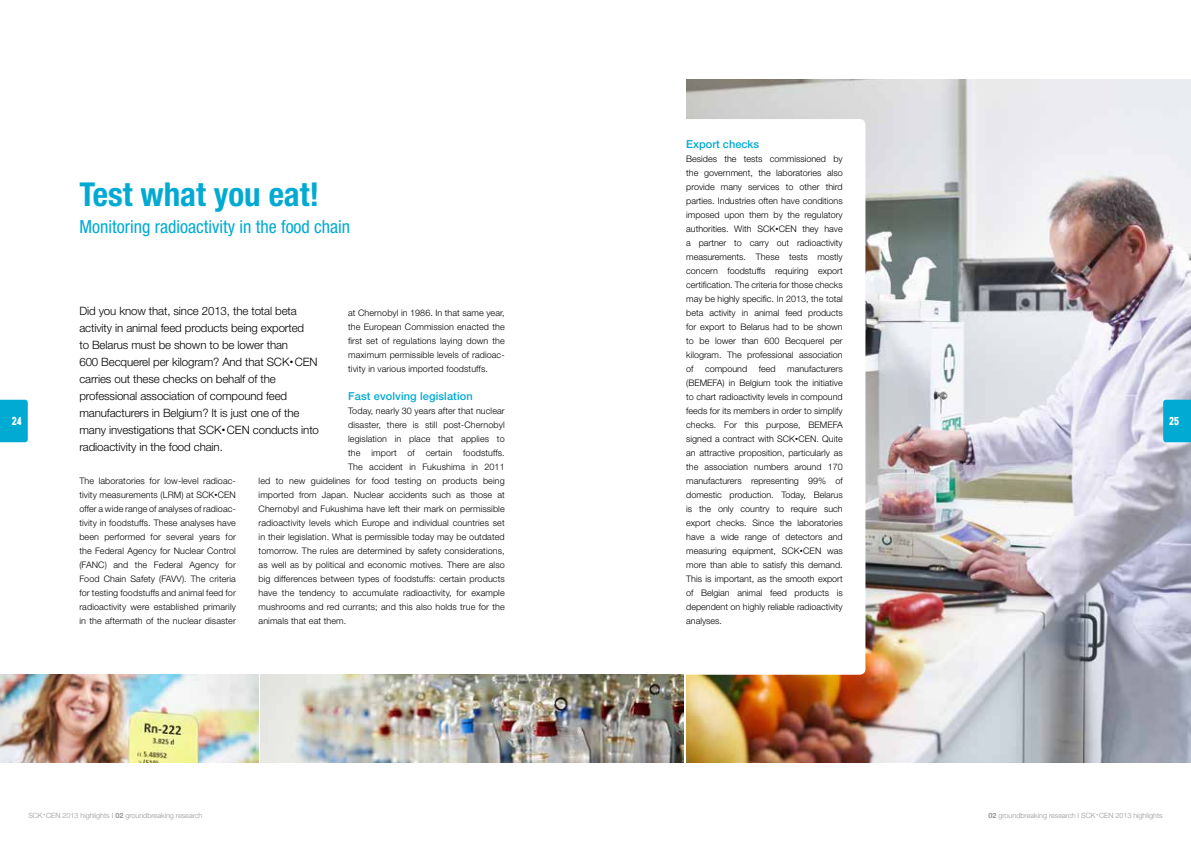
<style>
.page{position:relative;width:1191px;height:842px;background:#fff}
.page>*{position:absolute;margin:0;border:0;box-sizing:border-box;transform-origin:0 0}
.t1{font:700 condensed 33px "Helvetica Neue LT Std";color:#00aad3}
.t2{font:condensed 18px "Helvetica Neue LT Std";color:#00aad3}
.t3{font:12px "Sugo";color:#fff}
.t4{font:300 11.5px/17px "Helvetica Neue LT Std";letter-spacing:-.01em;color:#000}
.t5{font:500 11px "Helvetica Neue LT Std";letter-spacing:.01em;color:#00aad3}
.t6{font:300 9px/14px "Helvetica Neue LT Std";letter-spacing:.01em;color:#000;text-align:justify}
.t7{font:300 7.2px "Helvetica Neue LT Std";color:#939598}
.s1{font-family:"Helvetica Neue"}
.s2{font-family:"Helvetica Neue";font-weight:400}
.s3{font-size:6px}
.s4{font-weight:700}
</style>
<div class="page">
<svg style="left:0;top:400px;width:28px;height:42px"></svg>
<img style="left:686px;top:79px;width:505px;height:684px">
<div style="left:652px;top:119px;width:213px;height:556px;background:#fff;border-radius:6px"></div>
<img style="left:0;top:675px;width:258px;height:88px">
<img style="left:261px;top:675px;width:422px;height:88px">
<svg style="left:1163px;top:400px;width:28px;height:42px"></svg>
<h3 class="t3" style="left:12px;top:414px;width:11px">24</h3>
<h1 class="t1" style="left:79px;top:175px;width:241px">Test what you eat!</h1>
<h2 class="t2" style="left:79px;top:216px;width:272px">Monitoring radioactivity in the food chain</h2>
<p class="t4" style="left:79px;top:303px;width:241px">Did you know that, since 2013, the total beta activity in animal feed products being exported<br>to Belarus must be shown to be lower than<br>600 Becquerel per kilogram? And that <span class="s1">SCK</span><span class="s2">•</span><span class="s1">CEN </span>carries out these checks on behalf of the professional association of compound feed manufacturers in Belgium? It is just one of the many investigations that <span class="s1">SCK</span><span class="s2">•</span><span class="s1">CEN</span> conducts into radioactivity in the food chain.</p>
<p class="t6" style="left:348px;top:306px;width:158px">at Chernobyl in 1986. In that same year, the European Commission enacted the first set of regulations laying down the maximum permissible levels of radioac&shy;tivity in various imported foodstuffs.</p>
<p class="t5" style="left:348px;top:390px;width:126px">Fast evolving legislation</p>
<p class="t6" style="left:348px;top:404px;width:158px">Today, nearly 30 years after that nuclear</p>
<p class="t6" style="left:348px;top:418px;width:158px">disaster, there is still post-Chernobyl</p>
<p class="t6" style="left:348px;top:432px;width:158px">legislation in place that applies to</p>
<p class="t6" style="left:348px;top:446px;width:158px">the import of certain foodstuffs.</p>
<p class="t6" style="left:348px;top:460px;width:158px">The accident in Fukushima in 2011</p>
<p class="t6" style="left:259px;top:474px;width:248px">led to new guidelines for food testing on products being</p>
<p class="t6" style="left:259px;top:488px;width:248px">imported from Japan. Nuclear accidents such as those at</p>
<p class="t6" style="left:259px;top:502px;width:248px">Chernobyl and Fukushima have left their mark on permissible</p>
<p class="t6" style="left:259px;top:516px;width:248px">radioactivity levels which Europe and individual countries set</p>
<p class="t6" style="left:259px;top:530px;width:248px">in their legislation. What is permissible today may be outdated</p>
<p class="t6" style="left:259px;top:544px;width:248px">tomorrow. The rules are determined by safety considerations,</p>
<p class="t6" style="left:259px;top:558px;width:248px">as well as by political and economic motives. There are also</p>
<p class="t6" style="left:259px;top:572px;width:248px">big differences between types of foodstuffs: certain products</p>
<p class="t6" style="left:259px;top:586px;width:248px">have the tendency to accumulate radioactivity, for example</p>
<p class="t6" style="left:259px;top:600px;width:248px">mushrooms and red currants; and this also holds true for the</p>
<p class="t6" style="left:259px;top:614px;width:89px">animals that eat them.</p>
<p class="t6" style="left:79px;top:474px;width:158px">The laboratories for low-level radioac&shy;tivity measurements (LRM) at SCK<span class="s3">•</span>CEN offer a wide range of analyses of radioac&shy;tivity in foodstuffs. These analyses have been performed for several years for the Federal Agency for Nuclear Control (FANC) and the Federal Agency for Food Chain Safety (FAVV). The criteria for testing foodstuffs and animal feed for radioactivity were established primarily in the aftermath of the nuclear disaster</p>
<p class="t5" style="left:686px;top:138px;width:74px">Export checks</p>
<p class="t6" style="left:686px;top:152px;width:158px">Besides the tests commissioned by the government, the laboratories also provide many services to other third parties. Industries often have conditions imposed upon them by the regulatory authorities. With SCK<span class="s3">•</span>CEN they have a partner to carry out radioactivity measurements. These tests mostly concern foodstuffs requiring export certification. The criteria for those checks may be highly specific. In 2013, the total beta activity in animal feed products for export to Belarus had to be shown to be lower than 600 Becquerel per kilogram. The professional association of</p>
<p class="t6" style="left:686px;top:362px;width:158px;text-indent:101px">manufacturers (BEMEFA) in Belgium took the initiative to chart radioactivity levels in compound feeds for its members in order to simplify checks. For this purpose, BEMEFA signed a contract with SCK<span class="s3">•</span>CEN. Quite an attractive proposition, particularly as the association numbers around 170 manufacturers representing 99% of domestic production. Today, Belarus is the only country to require such export checks. Since the laboratories have a wide range of detectors and measuring equipment, SCK<span class="s3">•</span>CEN was more than able to satisfy this demand.<br>This is important, as the smooth export of Belgian animal feed products is dependent on highly reliable radioactivity analyses.</p>
<p class="t6" style="left:705px;top:362px;width:44px">compound</p>
<p class="t6" style="left:759px;top:362px;width:18px">feed</p>
<h3 class="t3" style="left:1169px;top:414px;width:12px">25</h3>
<p class="t7" style="left:28px;top:811px;width:176px">SCK <sup>•</sup> CEN 2013 highlights I <span class="s4">02</span> groundbreaking research</p>
<p class="t7" style="left:988px;top:811px;width:176px"><span class="s4">02</span> groundbreaking research I SCK <sup>•</sup> CEN 2013 highlights</p>
</div>
